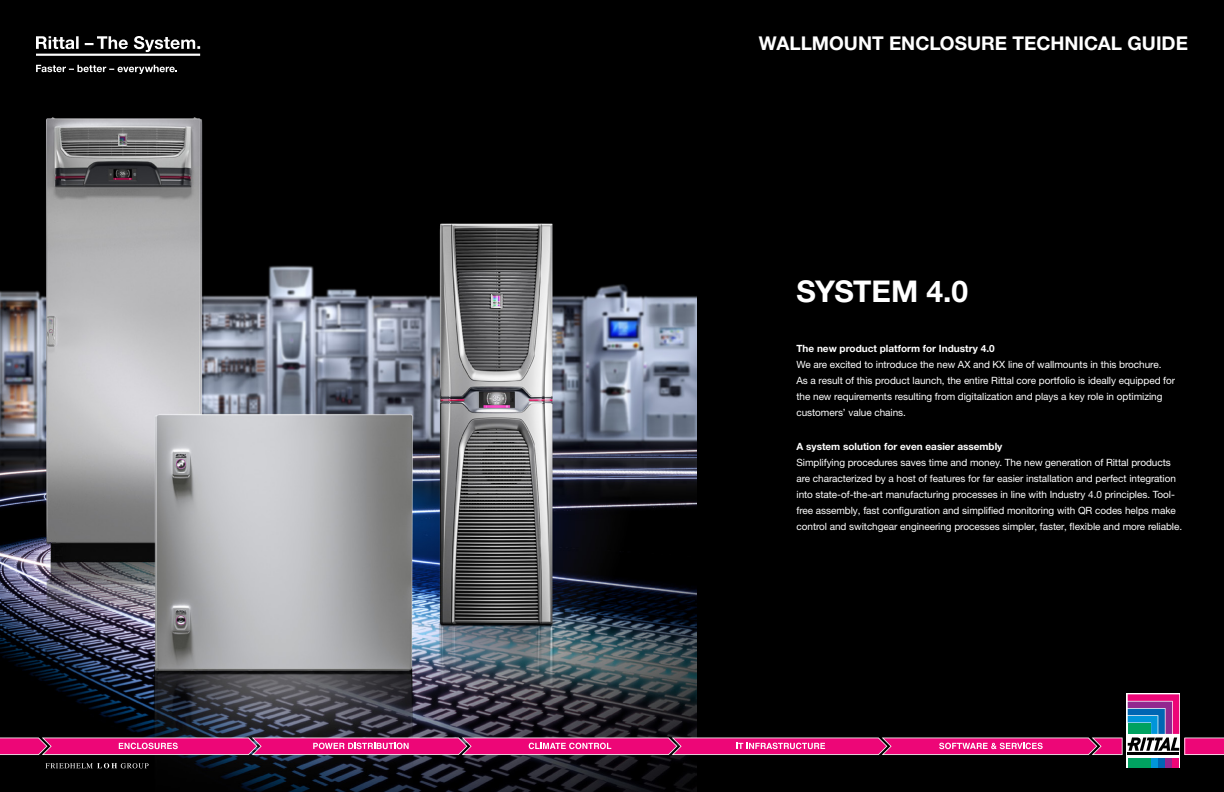
<style>
.page{position:relative;width:1224px;height:792px;background:#fff}
.page>*{position:absolute;margin:0;border:0;box-sizing:border-box;transform-origin:0 0}
.t1{font:700 30px "Neue Helvetica For Rittal";letter-spacing:-.02em;color:#fff}
.t2{font:700 19px "Neue Helvetica For Rittal";color:#fff}
.t3{font:10px/16px "Neue Helvetica For Rittal";letter-spacing:-.005em;color:#fff}
.t4{font:700 10px "Neue Helvetica For Rittal";color:#fff}
</style>
<div class="page">
<div style="left:697px;top:0;width:527px;height:792px;background:#000"></div>
<img style="left:0;top:0;width:697px;height:792px">
<svg style="left:36px;top:36px;width:164px;height:38px;background:#3f3f3f"></svg>
<svg style="left:46px;top:763px;width:103px;height:5px"></svg>
<svg style="left:1127px;top:693px;width:53px;height:75px"></svg>
<div style="left:1128px;top:758px;width:22px;height:9px;background:#00a160"></div>
<div style="left:1151px;top:758px;width:7px;height:9px;background:#0095da"></div>
<div style="left:1158px;top:758px;width:7px;height:9px;background:#0066b3"></div>
<div style="left:1166px;top:758px;width:6px;height:9px;background:#92278f"></div>
<div style="left:1173px;top:758px;width:6px;height:9px;background:#ed0677"></div>
<svg style="left:0;top:694px;width:1224px;height:61px;background:#562241"></svg>
<h2 class="t2" style="left:759px;top:32px;width:431px">WALLMOUNT ENCLOSURE TECHNICAL GUIDE</h2>
<h1 class="t1" style="left:796px;top:273px;width:173px">SYSTEM 4.0</h1>
<p class="t4" style="left:796px;top:342px;width:200px">The new product platform for Industry 4.0</p>
<p class="t3" style="left:796px;top:356px;width:380px">We are excited to introduce the new AX and KX line of wallmounts in this brochure.<br>As a result of this product launch, the entire Rittal core portfolio is ideally equipped for the new requirements resulting from digitalization and plays a key role in optimizing customers’ value chains.</p>
<p class="t4" style="left:796px;top:440px;width:208px">A system solution for even easier assembly</p>
<p class="t3" style="left:796px;top:454px;width:387px">Simplifying procedures saves time and money. The new generation of Rittal products are characterized by a host of features for far easier installation and perfect integration into state-of-the-art manufacturing processes in line with Industry 4.0 principles. Tool&shy;free assembly, fast configuration and simplified monitoring with QR codes helps make control and switchgear engineering processes simpler, faster, flexible and more reliable.</p>
</div>
